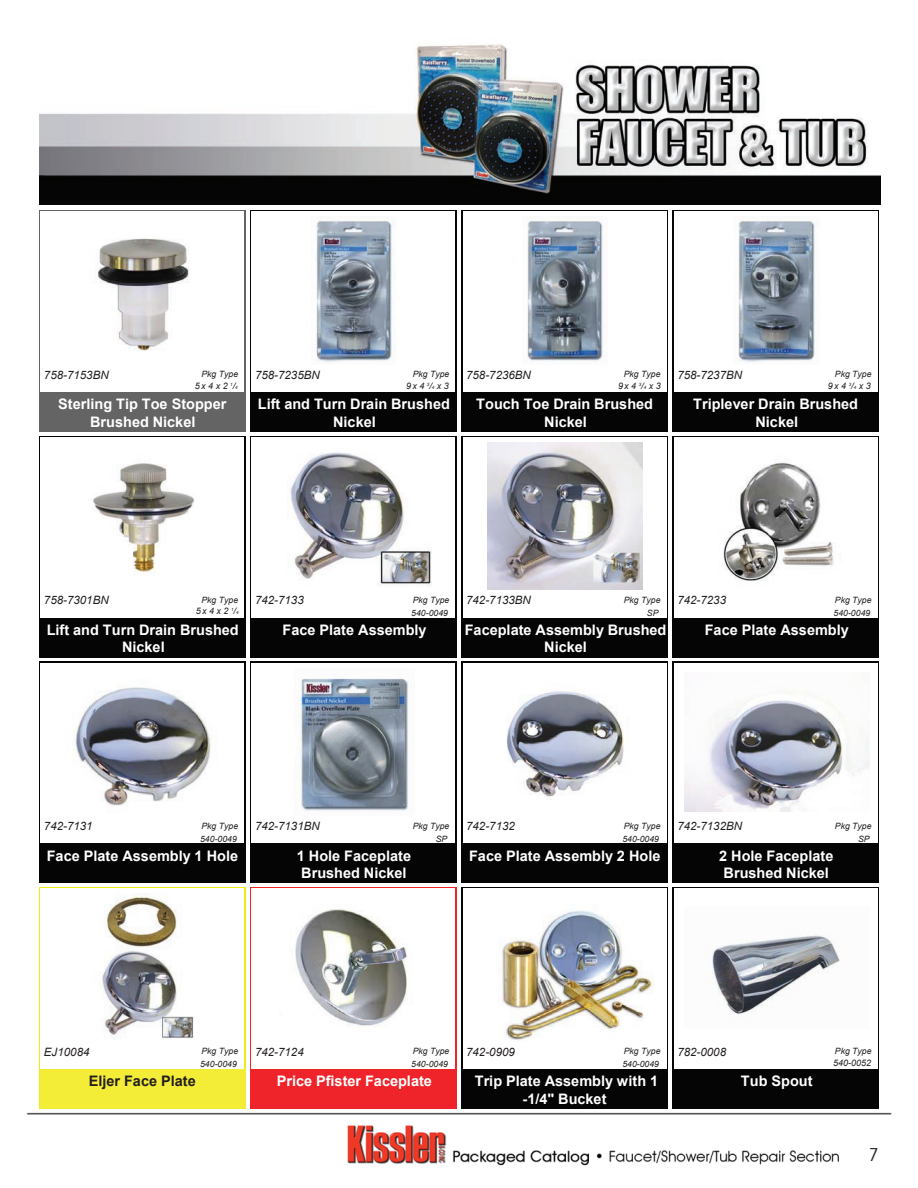
<style>
.page{position:relative;width:918px;height:1188px;background:#fff}
.page>*{position:absolute;margin:0;border:0;box-sizing:border-box;transform-origin:0 0}
.t1{font:18px "Avant Garde IT Cby BT";color:#231f20}
.t2{font:700 14.55px/17.4px "Arial";color:#fff;text-align:center}
.t3{font:700 14.55px "Arial";color:#231f20}
.t4{font:italic 11.55px "Arial";color:#231f20}
.t5{font:italic 9px "Arial";color:#231f20}
.t6{font:italic 8.7px/13px "Arial";color:#231f20}
.s1{font-size:4.5px}
</style>
<div class="page">
<img style="left:26px;top:1108px;width:866px;height:58px">
<img style="left:39px;top:44px;width:841px;height:161px">
<svg style="left:39px;top:210px;width:207px;height:222px"></svg>
<div style="left:40px;top:212px;width:204px;height:221px;background:#fff"></div>
<img style="left:97px;top:238px;width:92px;height:113px">
<div style="left:40px;top:392px;width:206px;height:40px;background:#646464"></div>
<svg style="left:250px;top:210px;width:207px;height:222px"></svg>
<div style="left:251px;top:212px;width:204px;height:221px;background:#fff"></div>
<img style="left:311px;top:217px;width:81px;height:145px">
<div style="left:251px;top:392px;width:206px;height:40px;background:#040504"></div>
<svg style="left:461px;top:210px;width:207px;height:222px"></svg>
<div style="left:463px;top:212px;width:204px;height:221px;background:#fff"></div>
<img style="left:527px;top:217px;width:76px;height:145px">
<div style="left:463px;top:392px;width:205px;height:40px;background:#040504"></div>
<svg style="left:672px;top:210px;width:207px;height:222px"></svg>
<div style="left:674px;top:212px;width:204px;height:221px;background:#fff"></div>
<img style="left:738px;top:220px;width:78px;height:142px">
<div style="left:674px;top:392px;width:205px;height:40px;background:#040504"></div>
<img style="left:93px;top:463px;width:101px;height:112px">
<div style="left:40px;top:618px;width:206px;height:39px;background:#040504"></div>
<img style="left:290px;top:452px;width:142px;height:134px">
<div style="left:251px;top:618px;width:206px;height:39px;background:#040504"></div>
<img style="left:488px;top:442px;width:155px;height:148px">
<div style="left:463px;top:618px;width:205px;height:39px;background:#040504"></div>
<img style="left:723px;top:462px;width:111px;height:119px">
<div style="left:674px;top:618px;width:205px;height:39px;background:#040504"></div>
<div style="left:39px;top:661px;width:207px;height:222px;background:#040504"></div>
<div style="left:40px;top:663px;width:204px;height:221px;background:#fff"></div>
<img style="left:75px;top:685px;width:136px;height:121px">
<div style="left:40px;top:844px;width:206px;height:39px;background:#040504"></div>
<div style="left:250px;top:661px;width:207px;height:222px;background:#040504"></div>
<div style="left:251px;top:663px;width:204px;height:221px;background:#fff"></div>
<img style="left:299px;top:678px;width:110px;height:133px">
<div style="left:251px;top:844px;width:206px;height:39px;background:#040504"></div>
<div style="left:461px;top:661px;width:207px;height:222px;background:#040504"></div>
<div style="left:463px;top:663px;width:204px;height:221px;background:#fff"></div>
<img style="left:506px;top:691px;width:118px;height:106px">
<div style="left:463px;top:844px;width:205px;height:39px;background:#040504"></div>
<div style="left:672px;top:661px;width:207px;height:222px;background:#040504"></div>
<div style="left:674px;top:663px;width:204px;height:221px;background:#fff"></div>
<img style="left:685px;top:691px;width:185px;height:120px">
<div style="left:674px;top:844px;width:205px;height:39px;background:#040504"></div>
<svg style="left:39px;top:887px;width:207px;height:221px"></svg>
<div style="left:40px;top:889px;width:204px;height:221px;background:#fff"></div>
<img style="left:102px;top:896px;width:92px;height:143px">
<div style="left:40px;top:1069px;width:206px;height:39px;background:#f4ed37"></div>
<svg style="left:250px;top:887px;width:207px;height:221px"></svg>
<div style="left:251px;top:889px;width:204px;height:221px;background:#fff"></div>
<img style="left:295px;top:909px;width:112px;height:118px">
<div style="left:251px;top:1069px;width:206px;height:39px;background:#ee242a"></div>
<svg style="left:461px;top:887px;width:207px;height:221px"></svg>
<div style="left:463px;top:889px;width:204px;height:221px;background:#fff"></div>
<img style="left:502px;top:911px;width:151px;height:129px">
<div style="left:463px;top:1069px;width:205px;height:39px;background:#040504"></div>
<svg style="left:672px;top:887px;width:207px;height:221px"></svg>
<div style="left:674px;top:889px;width:204px;height:221px;background:#fff"></div>
<img style="left:712px;top:934px;width:128px;height:80px">
<div style="left:674px;top:1069px;width:205px;height:39px;background:#040504"></div>
<p class="t4" style="left:44px;top:367px;width:66px">758-7153BN</p>
<p class="t6" style="left:201px;top:368px;width:38px">Pkg Type</p>
<p class="t4" style="left:255px;top:367px;width:66px">758-7235BN</p>
<p class="t6" style="left:413px;top:368px;width:38px">Pkg Type</p>
<p class="t4" style="left:466px;top:367px;width:66px">758-7236BN</p>
<p class="t6" style="left:624px;top:368px;width:38px">Pkg Type</p>
<p class="t4" style="left:677px;top:367px;width:66px">758-7237BN</p>
<p class="t6" style="left:835px;top:368px;width:38px">Pkg Type</p>
<p class="t5" style="left:195px;top:380px;width:44px">5 x 4 x 2 <sup>1</sup>/<span class="s1">4</span></p>
<p class="t5" style="left:406px;top:380px;width:44px">9 x 4 <sup>3</sup>/<span class="s1">4</span> x 3</p>
<p class="t5" style="left:618px;top:380px;width:44px">9x 4 <sup>3</sup>/<span class="s1">4</span> x 3</p>
<p class="t5" style="left:828px;top:380px;width:44px">9 x 4 <sup>3</sup>/<span class="s1">4</span> x 3</p>
<p class="t2" style="left:58px;top:396px;width:170px">Sterling Tip Toe Stopper<br>Brushed Nickel</p>
<p class="t2" style="left:258px;top:396px;width:194px">Lift and Turn Drain Brushed<br>Nickel</p>
<p class="t2" style="left:476px;top:396px;width:178px">Touch Toe Drain Brushed<br>Nickel</p>
<p class="t2" style="left:693px;top:396px;width:166px">Triplever Drain Brushed<br>Nickel</p>
<p class="t4" style="left:44px;top:593px;width:66px">758-7301BN</p>
<p class="t6" style="left:201px;top:593px;width:38px">Pkg Type</p>
<p class="t5" style="left:196px;top:605px;width:44px">5 x 4 x 2 <sup>1</sup>/<span class="s1">4</span></p>
<p class="t2" style="left:47px;top:622px;width:194px">Lift and Turn Drain Brushed<br>Nickel</p>
<p class="t4" style="left:255px;top:593px;width:50px">742-7133</p>
<p class="t6" style="left:411px;top:593px;width:40px">Pkg Type<br>540-0049</p>
<p class="t2" style="left:283px;top:622px;width:146px">Face Plate Assembly</p>
<p class="t4" style="left:466px;top:593px;width:66px">742-7133BN</p>
<p class="t6" style="left:624px;top:593px;width:38px;text-align:right">Pkg Type<br>SP</p>
<p class="t2" style="left:465px;top:622px;width:203px">Faceplate Assembly Brushed<br>Nickel</p>
<p class="t4" style="left:677px;top:593px;width:50px">742-7233</p>
<p class="t6" style="left:834px;top:593px;width:40px">Pkg Type<br>540-0049</p>
<p class="t2" style="left:705px;top:622px;width:146px">Face Plate Assembly</p>
<p class="t4" style="left:44px;top:818px;width:50px">742-7131</p>
<p class="t6" style="left:200px;top:819px;width:40px">Pkg Type<br>540-0049</p>
<p class="t2" style="left:47px;top:847px;width:193px">Face Plate Assembly 1 Hole</p>
<p class="t4" style="left:255px;top:818px;width:66px">742-7131BN</p>
<p class="t6" style="left:413px;top:819px;width:38px;text-align:right">Pkg Type<br>SP</p>
<p class="t2" style="left:297px;top:847px;width:116px;text-align:left">1 Hole Faceplate<br>Brushed Nickel</p>
<p class="t4" style="left:466px;top:818px;width:50px">742-7132</p>
<p class="t6" style="left:622px;top:819px;width:40px">Pkg Type<br>540-0049</p>
<p class="t2" style="left:469px;top:847px;width:193px">Face Plate Assembly 2 Hole</p>
<p class="t4" style="left:677px;top:818px;width:66px">742-7132BN</p>
<p class="t6" style="left:835px;top:819px;width:38px;text-align:right">Pkg Type<br>SP</p>
<p class="t2" style="left:719px;top:847px;width:116px;text-align:left">2 Hole Faceplate<br>Brushed Nickel</p>
<p class="t4" style="left:44px;top:1044px;width:47px">EJ10084</p>
<p class="t6" style="left:200px;top:1045px;width:40px">Pkg Type<br>540-0049</p>
<p class="t3" style="left:89px;top:1071px;width:109px">Eljer Face Plate</p>
<p class="t4" style="left:255px;top:1044px;width:50px">742-7124</p>
<p class="t6" style="left:411px;top:1045px;width:40px">Pkg Type<br>540-0049</p>
<p class="t2" style="left:277px;top:1073px;width:157px">Price Pfister Faceplate</p>
<p class="t4" style="left:466px;top:1044px;width:50px">742-0909</p>
<p class="t6" style="left:622px;top:1045px;width:40px">Pkg Type<br>540-0049</p>
<p class="t2" style="left:475px;top:1073px;width:185px">Trip Plate Assembly with 1 -1/4" Bucket</p>
<p class="t4" style="left:677px;top:1044px;width:50px">782-0008</p>
<p class="t6" style="left:835px;top:1045px;width:38px">Pkg Type</p>
<p class="t2" style="left:741px;top:1073px;width:73px">Tub Spout</p>
<p class="t5" style="left:833px;top:1057px;width:40px">540-0052</p>
<p class="t1" style="left:868px;top:1144px;width:12px">7</p>
</div>
